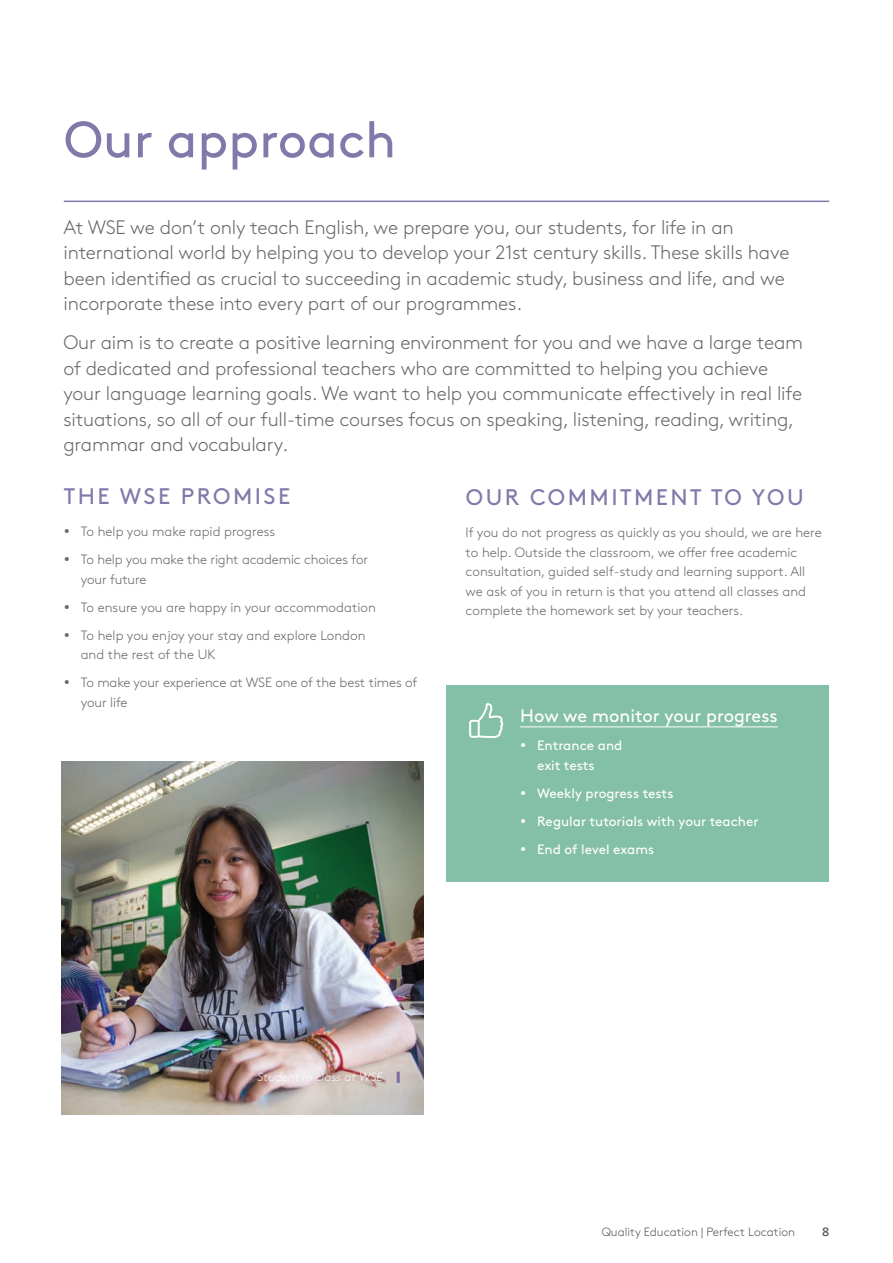
<style>
.page{position:relative;width:893px;height:1263px;background:#fff}
.page>*{position:absolute;margin:0;border:0;box-sizing:border-box;transform-origin:0 0}
.t1{font:51px "Brown Std";color:#8278a9}
.t2{font:22.5px "Brown Std";letter-spacing:.11em;color:#8278a9}
.t3{font:300 19.5px/25.5px "Brown Std";letter-spacing:-.01em;color:#69696c}
.t4{font:18px "Brown Std";color:#fff}
.t5{font:300 13.5px/19.5px "Brown Std";color:#69696c}
.t6{font:13.5px/28px "Brown Std";color:#fff}
.t7{font:300 12px "Brown Std";color:#57585a}
.t8{font:italic 300 12px "Brown Std";color:#fff}
.t9{font:700 12px "Caecilia LT Pro 75";color:#57585a}
</style>
<div class="page">
<img style="left:62px;top:761px;width:361px;height:353px">
<div style="left:446px;top:685px;width:383px;height:197px;background:#84bfa8"></div>
<hr style="left:520px;top:726px;width:258px;height:1px;background:#fff">
<svg style="left:469px;top:703px;width:34px;height:35px"></svg>
<svg style="left:397px;top:1071px;width:3px;height:12px"></svg>
<hr style="left:64px;top:201px;width:765px;height:1px;background:#8278a9">
<h1 class="t1" style="left:64px;top:110px;width:334px">Our approach</h1>
<p class="t3" style="left:63px;top:215px;width:727px">At WSE we don’t only teach English, we prepare you, our students, for life in an international world by helping you to develop your 21st century skills. These skills have been identified as crucial to succeeding in academic study, business and life, and we incorporate these into every part of our programmes.</p>
<p class="t3" style="left:63px;top:330px;width:741px">Our aim is to create a positive learning environment for you and we have a large team of dedicated and professional teachers who are committed to helping you achieve your language learning goals. We want to help you communicate effectively in real life situations, so all of our full-time courses focus on speaking, listening, reading, writing, grammar and vocabulary.</p>
<p class="t2" style="left:64px;top:483px;width:228px">THE WSE PROMISE</p>
<p class="t5" style="left:81px;top:518px;width:289px;line-height:28px">To help you make rapid progress<br>To help you make the right academic choices for</p>
<p class="t5" style="left:81px;top:565px;width:296px;line-height:28px">your future<br>To ensure you are happy in your accommodation<br>To help you enjoy your stay and explore London</p>
<p class="t5" style="left:81px;top:641px;width:338px;line-height:28px">and the rest of the UK<br>To make your experience at WSE one of the best times of</p>
<p class="t5" style="left:81px;top:692px;width:48px">your life</p>
<p class="t2" style="left:466px;top:484px;width:339px">OUR COMMITMENT TO YOU</p>
<p class="t5" style="left:466px;top:523px;width:358px">If you do not progress as quickly as you should, we are here to help. Outside the classroom, we offer free academic consultation, guided self-study and learning support. All we ask of you in return is that you attend all classes and complete the homework set by your teachers.</p>
<p class="t4" style="left:520px;top:705px;width:259px">How we monitor your progress</p>
<p class="t6" style="left:537px;top:736px;width:87px;line-height:19.5px">Entrance and exit tests</p>
<p class="t6" style="left:537px;top:779px;width:223px">Weekly progress tests<br>Regular tutorials with your teacher<br>End of level exams</p>
<p class="t8" style="left:257px;top:1070px;width:127px">Student in class at WSE</p>
<p class="t7" style="left:602px;top:1225px;width:195px">Quality Education | Perfect Location</p>
<p class="t9" style="left:822px;top:1224px;width:9px">8</p>
</div>
